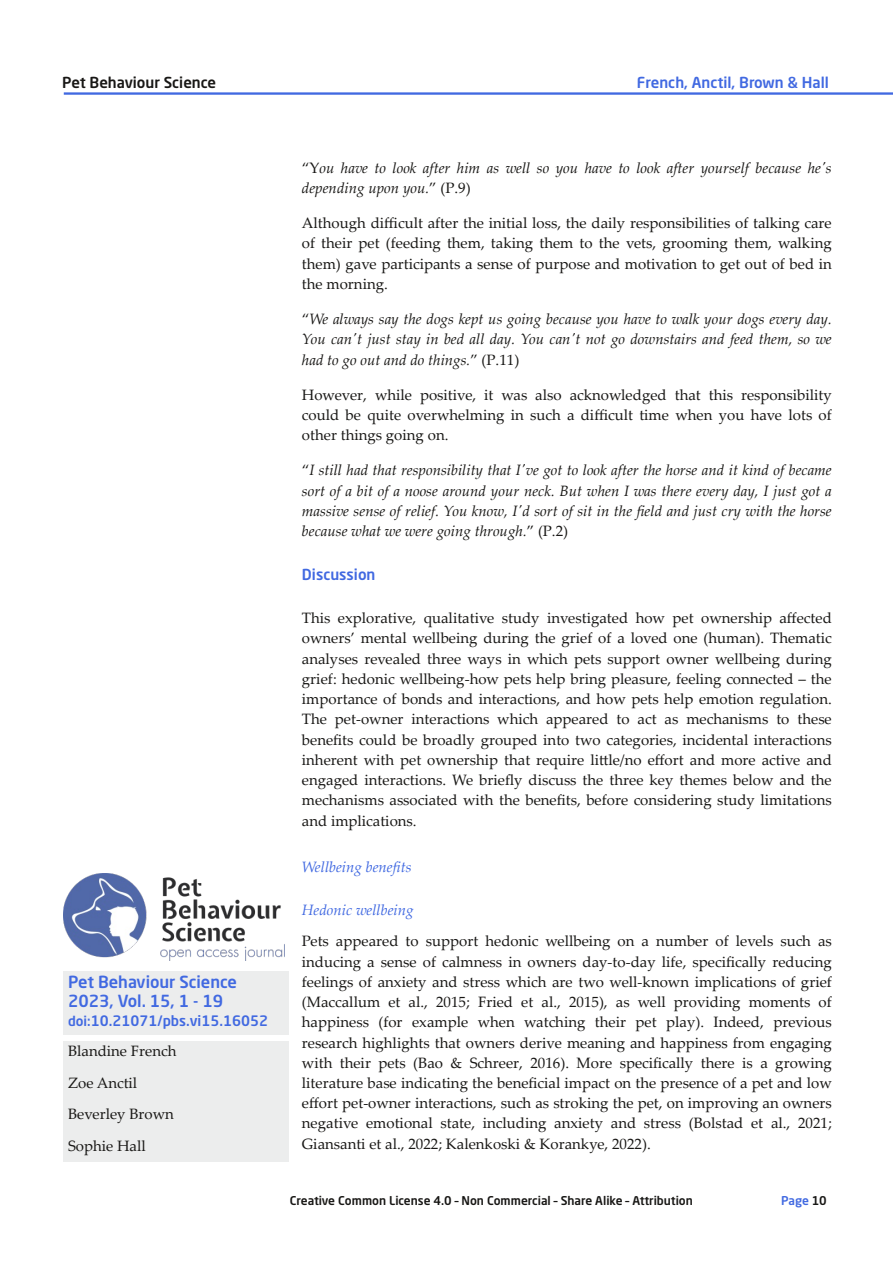
<style>
.page{position:relative;width:893px;height:1263px;background:#fff}
.page>*{position:absolute;margin:0;border:0;box-sizing:border-box;transform-origin:0 0}
.t1{font:500 16.5px/18.8px "Neo Sans Std";letter-spacing:-.005em;color:#4169e1}
.t2{font:15px/20.2px "Palatino Linotype";color:#181715;text-align:justify}
.t3{font:italic 15px/20.2px "Palatino Linotype";color:#181715;text-align:justify}
.t4{font:500 15px "Neo Sans Std";color:#4169e1}
.t5{font:italic 15px "Palatino Linotype";color:#4169e1}
.t6{font:500 15px "Neo Sans Std";color:#181715}
.t7{font:500 14.25px "Neo Sans Std";color:#4169e1}
.t8{font:500 12px "Neo Sans Std";color:#181715}
.t9{font:500 12px "Neo Sans Std";letter-spacing:-.01em;color:#4169e1}
.s1{font-size:13.5px}
.s2{font-style:normal}
.s3{color:#181715}
</style>
<div class="page">
<hr style="left:64px;top:92px;width:829px;height:3px;background:#4169e1">
<div style="left:64px;top:1041px;width:225px;height:120px;background:#eceded"></div>
<img style="left:64px;top:873px;width:221px;height:87px">
<div style="left:64px;top:971px;width:225px;height:64px;background:#eceded"></div>
<p class="t6" style="left:62px;top:77px;width:155px">Pet Behaviour Science</p>
<p class="t4" style="left:637px;top:77px;width:194px">French, Anctil, Brown &amp; Hall</p>
<p class="t1" style="left:68px;top:974px;width:170px">Pet Behaviour Science<br>2023, Vol. 15, 1 - 19</p>
<p class="t7" style="left:68px;top:1014px;width:202px"><span class="s1">doi:</span>10.21071/pbs.vi15.16052</p>
<p class="t2" style="left:68px;top:1037px;width:110px;line-height:31.5px;text-align:left">Blandine French<br>Zoe Anctil<br>Beverley Brown<br>Sophie Hall</p>
<p class="t3" style="left:302px;top:159px;width:531px"><span class="s2">“Y</span>ou have to look after him as well so you have to look after yourself because heʹs depending upon you.<span class="s2">” (P.9)</span></p>
<p class="t2" style="left:302px;top:215px;width:531px">Although difficult after the initial loss, the daily responsibilities of talking care of their pet (feeding them, taking them to the vets, grooming them, walking them) gave participants a sense of purpose and motivation to get out of bed in the morning.</p>
<p class="t3" style="left:302px;top:311px;width:531px"><span class="s2">“</span>We always say the dogs kept us going because you have to walk your dogs every day.<br>You canʹt just stay in bed all day. You canʹt not go downstairs and feed them, so we had to go out and do things.<span class="s2">” (P.11)</span></p>
<p class="t2" style="left:302px;top:386px;width:531px">However, while positive, it was also acknowledged that this responsibility could be quite overwhelming in such a difficult time when you have lots of other things going on.</p>
<p class="t3" style="left:302px;top:462px;width:531px"><span class="s2">“</span>I still had that responsibility that Iʹve got to look after the horse and it kind of became sort of a bit of a noose around your neck. But when I was there every day, I just got a massive sense of relief. You know, Iʹd sort of sit in the field and just cry with the horse because what we were going through.<span class="s2">” (P.2)</span></p>
<p class="t4" style="left:302px;top:569px;width:75px">Discussion</p>
<p class="t2" style="left:302px;top:610px;width:531px">This explorative, qualitative study investigated how pet ownership affected owners’ mental wellbeing during the grief of a loved one (human). Thematic analyses revealed three ways in which pets support owner wellbeing during grief: hedonic wellbeing‑how pets help bring pleasure, feeling connected – the importance of bonds and interactions, and how pets help emotion regulation.<br>The pet‑owner interactions which appeared to act as mechanisms to these benefits could be broadly grouped into two categories, incidental interactions inherent with pet ownership that require little/no effort and more active and engaged interactions. We briefly discuss the three key themes below and the mechanisms associated with the benefits, before considering study limitations and implications.</p>
<p class="t5" style="left:302px;top:861px;width:111px">Wellbeing benefits</p>
<p class="t5" style="left:302px;top:904px;width:113px">Hedonic wellbeing</p>
<p class="t2" style="left:302px;top:933px;width:531px">Pets appeared to support hedonic wellbeing on a number of levels such as inducing a sense of calmness in owners day‑to‑day life, specifically reducing feelings of anxiety and stress which are two well‑known implications of grief (Maccallum et al., 2015; Fried et al., 2015), as well providing moments of happiness (for example when watching their pet play). Indeed, previous research highlights that owners derive meaning and happiness from engaging with their pets (Bao &amp; Schreer, 2016). More specifically there is a growing literature base indicating the beneficial impact on the presence of a pet and low effort pet‑owner interactions, such as stroking the pet, on improving an owners negative emotional state, including anxiety and stress (Bolstad et al., 2021; Giansanti et al., 2022; Kalenkoski &amp; Korankye, 2022).</p>
<p class="t8" style="left:290px;top:1196px;width:404px">Creative Common License 4.0 – Non Commercial – Share Alike – Attribution</p>
<p class="t9" style="left:781px;top:1196px;width:47px">Page <span class="s3">10</span></p>
</div>
